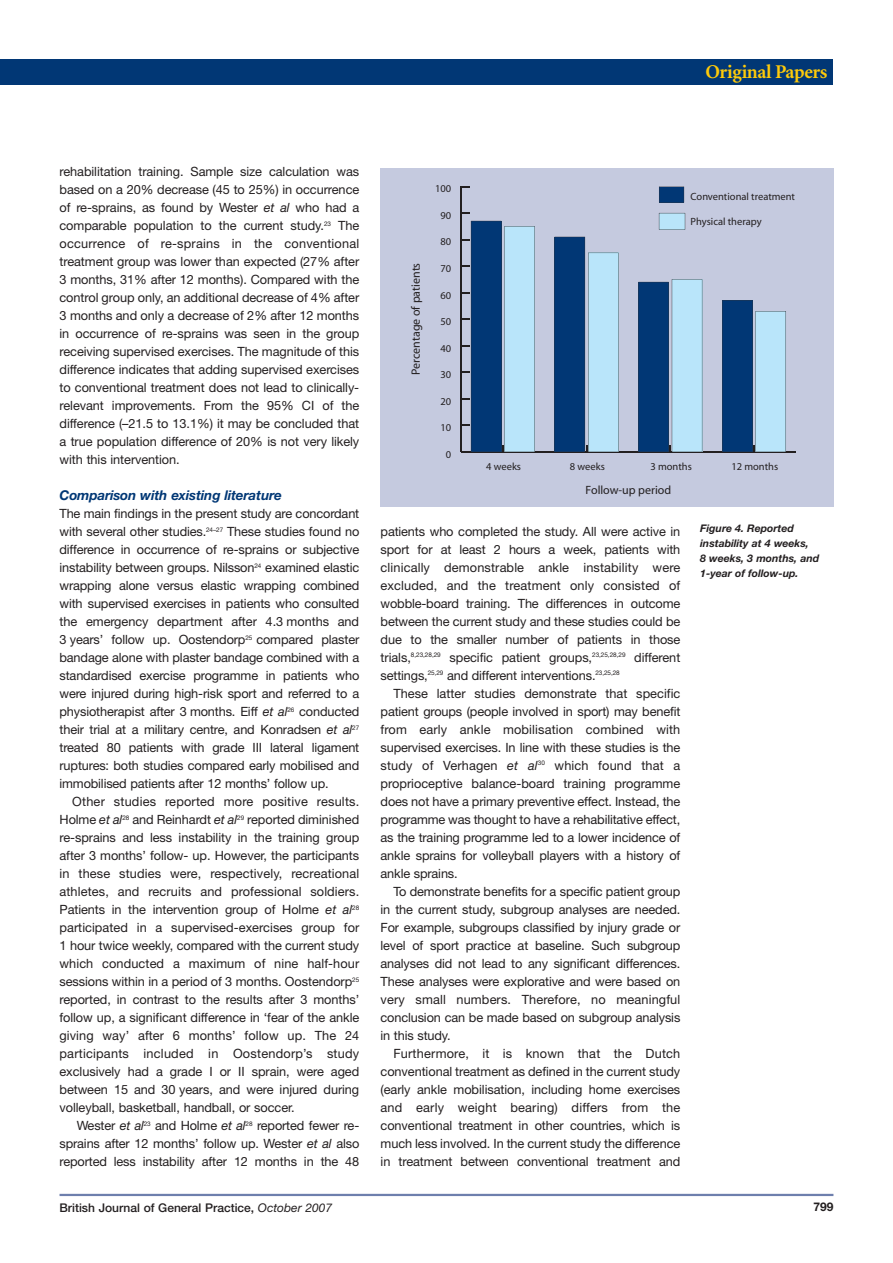
<style>
.page{position:relative;width:893px;height:1263px;background:#fff}
.page>*{position:absolute;margin:0;border:0;box-sizing:border-box;transform-origin:0 0}
.t1{font:700 19.5px "Minion";letter-spacing:-.02em;color:#feca0a}
.t2{font:italic 700 13.5px "Helvetica Neue";letter-spacing:-.01em;color:#013775}
.t3{font:12.75px/18px "Helvetica Neue";letter-spacing:-.01em;color:#231f20;text-align:justify}
.t4{font:500 12px "Helvetica Neue";color:#231f20}
.t5{font:12px "Myriad";color:#231f20}
.t6{font:700 12px "Helvetica Neue";color:#231f20}
.t7{font:10.5px "Myriad";color:#231f20}
.t8{font:italic 700 10.5px/15px "Helvetica Neue";color:#231f20}
.s1{font-style:italic}
.s2{font-weight:400;font-style:italic}
</style>
<div class="page">
<hr style="left:60px;top:1194px;width:773px;height:2px;background:#6e7fad">
<div style="left:0;top:60px;width:833px;height:25px;background:#013775"></div>
<div style="left:381px;top:169px;width:452px;height:338px;background:#c5cadf"></div>
<hr style="left:461px;top:451px;width:335px;height:2px;background:#231f20">
<hr style="left:460px;top:186px;width:2px;height:266px;background:#231f20">
<svg style="left:462px;top:212px;width:7px;height:2px"></svg>
<svg style="left:659px;top:213px;width:26px;height:17px"></svg>
<svg style="left:659px;top:187px;width:25px;height:16px"></svg>
<svg style="left:722px;top:300px;width:64px;height:152px;background:#5e8bb3"></svg>
<svg style="left:638px;top:279px;width:64px;height:173px;background:#5e8cb4"></svg>
<svg style="left:555px;top:237px;width:64px;height:215px;background:#618eb5"></svg>
<svg style="left:462px;top:221px;width:73px;height:231px;background:#6992b8"></svg>
<h1 class="t1" style="left:705px;top:64px;width:124px">Original Papers</h1>
<p class="t3" style="left:60px;top:164px;width:301px">rehabilitation training. Sample size calculation was based on a 20% decrease (45 to 25%) in occurrence of re-sprains, as found by Wester <span class="s1">et al</span> who had a comparable population to the current study.<sup>23</sup> The occurrence of re-sprains in the conventional treatment group was lower than expected (27% after 3 months, 31% after 12 months). Compared with the control group only, an additional decrease of 4% after 3 months and only a decrease of 2% after 12 months in occurrence of re-sprains was seen in the group receiving supervised exercises. The magnitude of this difference indicates that adding supervised exercises to conventional treatment does not lead to clinically&shy;relevant improvements. From the 95% CI of the difference (–21.5 to 13.1%) it may be concluded that a true population difference of 20% is not very likely with this intervention.</p>
<p class="t2" style="left:60px;top:491px;width:224px">Comparison with existing literature</p>
<p class="t3" style="left:60px;top:506px;width:301px">The main findings in the present study are concordant with several other studies.<sup>24–27</sup> These studies found no difference in occurrence of re-sprains or subjective instability between groups. Nilsson<sup>24</sup> examined elastic wrapping alone versus elastic wrapping combined with supervised exercises in patients who consulted the emergency department after 4.3 months and 3 years’ follow up. Oostendorp<sup>25</sup> compared plaster bandage alone with plaster bandage combined with a standardised exercise programme in patients who were injured during high-risk sport and referred to a physiotherapist after 3 months. Eiff <span class="s1">et al</span><sup>26</sup> conducted their trial at a military centre, and Konradsen <span class="s1">et al</span><sup>27 </sup>treated 80 patients with grade III lateral ligament ruptures: both studies compared early mobilised and immobilised patients after 12 months’ follow up.</p>
<p class="t3" style="left:60px;top:794px;width:301px;text-indent:13px">Other studies reported more positive results.<br>Holme <span class="s1">et al</span><sup>28</sup> and Reinhardt <span class="s1">et al</span><sup>29</sup> reported diminished re-sprains and less instability in the training group after 3 months’ follow- up. However, the participants in these studies were, respectively, recreational athletes, and recruits and professional soldiers.<br>Patients in the intervention group of Holme <span class="s1">et al</span><sup>28 </sup>participated in a supervised-exercises group for 1 hour twice weekly, compared with the current study which conducted a maximum of nine half-hour sessions within in a period of 3 months. Oostendorp<sup>25 </sup>reported, in contrast to the results after 3 months’ follow up, a significant difference in ‘fear of the ankle giving way’ after 6 months’ follow up. The 24 participants included in Oostendorp’s study exclusively had a grade I or II sprain, were aged between 15 and 30 years, and were injured during volleyball, basketball, handball, or soccer.</p>
<p class="t3" style="left:60px;top:1118px;width:301px;text-indent:17px">Wester <span class="s1">et al</span><sup>23</sup> and Holme <span class="s1">et al</span><sup>28</sup> reported fewer re&shy;sprains after 12 months’ follow up. Wester <span class="s1">et al</span> also reported less instability after 12 months in the 48</p>
<p class="t4" style="left:60px;top:1203px;width:274px">British Journal of General Practice, <span class="s2">October 2007</span></p>
<p class="t5" style="left:411px;top:375px;width:114px;rotate:-90deg">Percentage of patients</p>
<p class="t7" style="left:435px;top:185px;width:18px">100</p>
<p class="t7" style="left:440px;top:211px;width:12px">90</p>
<p class="t7" style="left:440px;top:238px;width:12px">80</p>
<p class="t7" style="left:440px;top:265px;width:12px">70</p>
<p class="t7" style="left:440px;top:291px;width:12px">60</p>
<p class="t7" style="left:446px;top:318px;width:7px">0</p>
<p class="t7" style="left:440px;top:344px;width:12px">40</p>
<p class="t7" style="left:446px;top:371px;width:7px">0</p>
<p class="t7" style="left:440px;top:397px;width:12px">20</p>
<p class="t7" style="left:440px;top:424px;width:12px">10</p>
<p class="t7" style="left:446px;top:450px;width:7px">0</p>
<p class="t7" style="left:691px;top:193px;width:106px">Conventiona reatment</p>
<p class="t7" style="left:696px;top:217px;width:67px">hysical therapy</p>
<p class="t7" style="left:486px;top:462px;width:36px">4 weeks</p>
<p class="t7" style="left:570px;top:462px;width:36px">8 weeks</p>
<p class="t7" style="left:658px;top:462px;width:35px">months</p>
<p class="t7" style="left:731px;top:462px;width:48px">12 months</p>
<p class="t5" style="left:591px;top:485px;width:82px">ollow-up period</p>
<p class="t3" style="left:381px;top:523px;width:301px">patients who completed the study. All were active in sport for at least 2 hours a week, patients with clinically demonstrable ankle instability were excluded, and the treatment only consisted of wobble-board training. The differences in outcome between the current study and these studies could be due to the smaller number of patients in those trials,<sup>8,23,28,29</sup> specific patient groups,<sup>23,25,28,29</sup> different settings,<sup>25,29</sup> and different interventions.<sup>23,25,28</sup></p>
<p class="t3" style="left:381px;top:685px;width:301px;text-indent:13px">These latter studies demonstrate that specific patient groups (people involved in sport) may benefit from early ankle mobilisation combined with supervised exercises. In line with these studies is the study of Verhagen <span class="s1">et al</span><sup>30</sup> which found that a proprioceptive balance-board training programme does not have a primary preventive effect. Instead, the programme was thought to have a rehabilitative effect, as the training programme led to a lower incidence of ankle sprains for volleyball players with a history of ankle sprains.</p>
<p class="t3" style="left:381px;top:883px;width:301px;text-indent:13px">To demonstrate benefits for a specific patient group in the current study, subgroup analyses are needed.<br>For example, subgroups classified by injury grade or level of sport practice at baseline. Such subgroup analyses did not lead to any significant differences.<br>These analyses were explorative and were based on very small numbers. Therefore, no meaningful conclusion can be made based on subgroup analysis in this study.</p>
<p class="t3" style="left:381px;top:1045px;width:301px;text-indent:13px">Furthermore, it is known that the Dutch conventional treatment as defined in the current study (early ankle mobilisation, including home exercises and early weight bearing) differs from the conventional treatment in other countries, which is much less involved. In the current study the difference in treatment between conventional treatment and</p>
<p class="t8" style="left:700px;top:522px;width:121px">Figure 4. Reported instability at 4 weeks,<br>8 weeks, 3 months, and<br>1-year of follow-up.</p>
<p class="t6" style="left:813px;top:1202px;width:22px">799</p>
</div>
